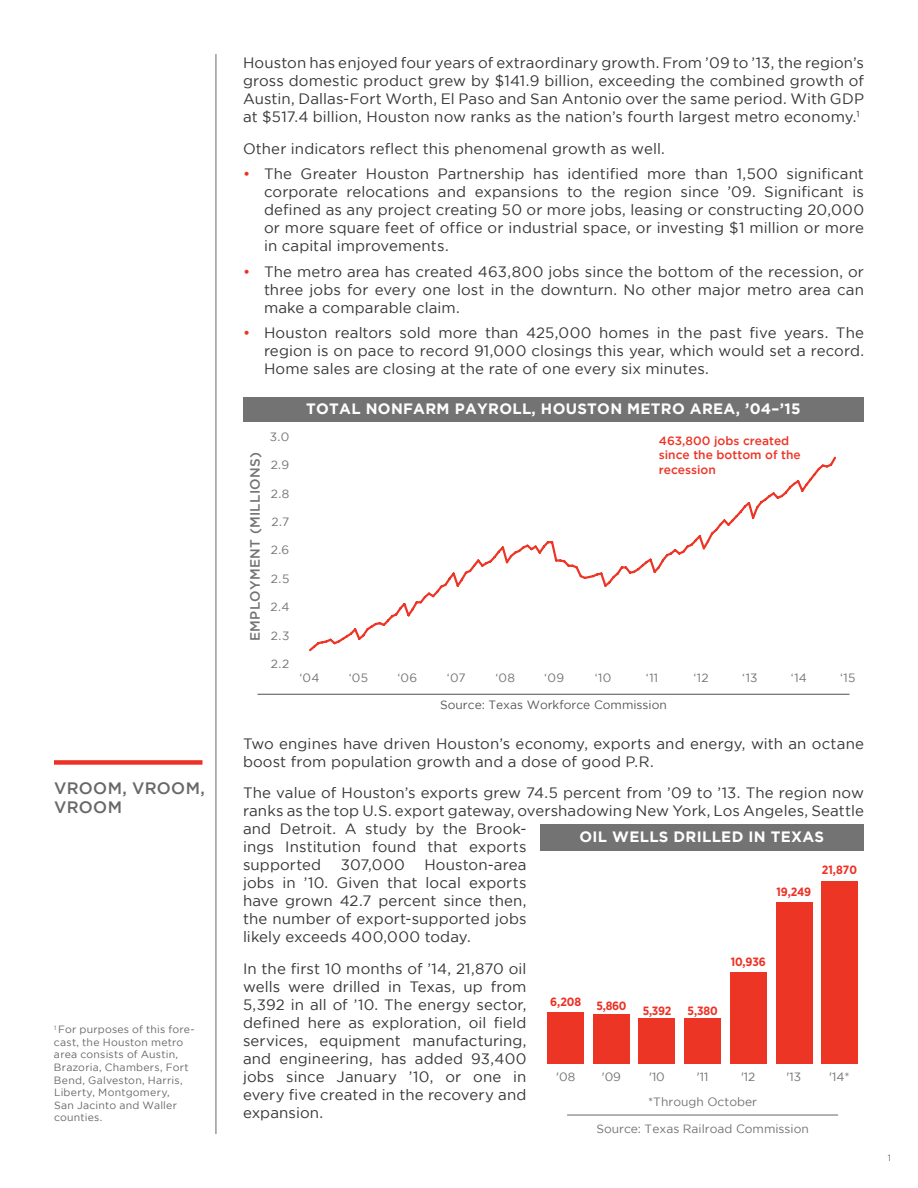
<style>
.page{position:relative;width:918px;height:1188px;background:#fff}
.page>*{position:absolute;margin:0;border:0;box-sizing:border-box;transform-origin:0 0}
.t1{font:500 16.5px/19.5px "Gotham";letter-spacing:.02em;color:#676869}
.t2{font:15px/18px "Gotham";letter-spacing:.005em;color:#363636;text-align:justify}
.t3{font:700 15px "Gotham";letter-spacing:.02em;color:#fff}
.t4{font:500 13.5px "Gotham";letter-spacing:.02em;color:#727372}
.t5{font:12px "Gotham";color:#727372}
.t6{font:500 12px/14.4px "Gotham";color:#ed3526}
.t7{font:700 12px "Gotham Narrow";letter-spacing:-.01em;color:#ee3124}
.t8{font:12px "Gotham";color:#55575a}
.t9{font:10.5px/12.6px "Gotham";letter-spacing:.02em;color:#676869}
.t10{font:9px "Gotham";color:#676869}
.s1{color:#ee3124}
</style>
<div class="page">
<hr style="left:216px;top:54px;width:1px;height:1080px;background:#676869">
<div style="left:54px;top:760px;width:148px;height:5px;background:#ee3124"></div>
<hr style="left:258px;top:694px;width:591px;height:1px;background:#676869">
<svg style="left:309px;top:456px;width:527px;height:196px"></svg>
<div style="left:243px;top:397px;width:621px;height:24px;background:#727372"></div>
<hr style="left:567px;top:1115px;width:271px;height:1px;background:#676869">
<div style="left:540px;top:824px;width:324px;height:27px;background:#727372"></div>
<div style="left:822px;top:881px;width:36px;height:183px;background:#ed3526"></div>
<div style="left:776px;top:903px;width:36px;height:161px;background:#ed3526"></div>
<div style="left:730px;top:972px;width:36px;height:92px;background:#ed3526"></div>
<div style="left:684px;top:1019px;width:37px;height:45px;background:#ed3526"></div>
<div style="left:639px;top:1019px;width:36px;height:45px;background:#ed3526"></div>
<div style="left:593px;top:1015px;width:36px;height:49px;background:#ed3526"></div>
<div style="left:547px;top:1012px;width:36px;height:52px;background:#ed3526"></div>
<p class="t1" style="left:54px;top:778px;width:152px">Vroom, vroom, vroom</p>
<p class="t9" style="left:54px;top:1023px;width:142px"><sup>1</sup> For purposes of this fore&shy;cast, the H ouston metro area consists of Austin,<br>Brazoria, Chambers, Fort<br>Bend, Galveston, Harris,<br>Liberty, M ontgomery,<br>San Jacinto and Waller counties.</p>
<p class="t2" style="left:243px;top:54px;width:623px">H ouston has enjoyed four years of extraordinary growth. From ’09 to ’13, the region’s gross domestic product grew by $141.9 billion, exceeding the combined growth of Austin, Dallas-Fort Worth, El Paso and San Antonio over the same period. With GDP at $517.4 billion, H ouston now ranks as the nation’s fourth largest metro economy.<sup>1</sup></p>
<p class="t2" style="left:243px;top:139px;width:423px">Other indicators reflect this phenomenal growth as well.</p>
<p class="t2" style="left:264px;top:165px;width:602px;text-indent:-21px"><span class="s1">•</span> The Greater Houston Partnership has identified more than 1,500 significant corporate relocations and expansions to the region since ’09. Significant is defined as any project creating 50 or more jobs, leasing or constructing 20,000 or more square feet of office or industrial space, or investing $1 million or more in capital improvements.</p>
<p class="t2" style="left:264px;top:262px;width:602px;text-indent:-21px"><span class="s1">•</span> The metro area has created 463,800 jobs since the bottom of the recession, or three jobs for every one lost in the downturn. N o other major metro area can make a comparable claim.</p>
<p class="t2" style="left:264px;top:324px;width:602px;text-indent:-21px"><span class="s1">•</span> Houston realtors sold more than 425,000 homes in the past five years. The region is on pace to record 91,000 closings this year, which would set a record.<br>Home sales are closing at the rate of one every six minutes.</p>
<p class="t4" style="left:247px;top:641px;width:190px;rotate:-90deg">EMPLOYMENT (MILLIONS)</p>
<p class="t5" style="left:270px;top:430px;width:21px">3.0</p>
<p class="t5" style="left:271px;top:458px;width:20px">2.9</p>
<p class="t5" style="left:271px;top:487px;width:20px">2.8</p>
<p class="t5" style="left:272px;top:515px;width:19px">2.7</p>
<p class="t5" style="left:271px;top:544px;width:20px">2.6</p>
<p class="t5" style="left:271px;top:572px;width:20px">2.5</p>
<p class="t5" style="left:270px;top:600px;width:20px">2.4</p>
<p class="t5" style="left:271px;top:629px;width:20px">2.3</p>
<p class="t5" style="left:271px;top:657px;width:20px">2.2</p>
<p class="t3" style="left:306px;top:400px;width:496px">TOTAL NONFARM PAYROLL, HOUSTON METRO AREA, ’04–’15</p>
<p class="t6" style="left:659px;top:433px;width:144px">463,800 jobs created since the bottom of the recession</p>
<p class="t5" style="left:299px;top:671px;width:22px">‘04</p>
<p class="t5" style="left:349px;top:671px;width:21px">‘05</p>
<p class="t5" style="left:397px;top:671px;width:22px">‘06</p>
<p class="t5" style="left:447px;top:671px;width:20px">‘07</p>
<p class="t5" style="left:495px;top:671px;width:21px">‘08</p>
<p class="t5" style="left:544px;top:671px;width:21px">‘09</p>
<p class="t5" style="left:595px;top:671px;width:18px">‘10</p>
<p class="t5" style="left:646px;top:671px;width:14px">‘11</p>
<p class="t5" style="left:693px;top:671px;width:17px">‘12</p>
<p class="t5" style="left:742px;top:671px;width:17px">‘13</p>
<p class="t5" style="left:791px;top:671px;width:18px">‘14</p>
<p class="t5" style="left:840px;top:671px;width:17px">‘15</p>
<p class="t8" style="left:440px;top:698px;width:228px">Source: Texas Workforce Commission</p>
<p class="t2" style="left:243px;top:734px;width:622px">Two engines have driven H ouston’s economy, exports and energy, with an octane boost from population growth and a dose of good P.R .</p>
<p class="t2" style="left:243px;top:784px;width:623px;text-align:left">The value of H ouston’s exports grew 74.5 percent from ’09 to ’13. The region now ranks as the top U .S. export gateway, overshadowing N ew York, Los Angeles, Seattle and Detroit. A study by the B rook-<br>ings Institution found that exports<br>supported</p>
<p class="t3" style="left:580px;top:828px;width:246px">OIL WELLS DRILLED IN TEXAS</p>
<p class="t2" style="left:341px;top:856px;width:66px">307,000</p>
<p class="t2" style="left:243px;top:856px;width:285px;text-indent:181px">H ouston-area jobs in ’10. Given that local exports have grown 42.7 percent since then, the number of export-supported jobs likely exceeds 400,000 today.</p>
<p class="t2" style="left:243px;top:959px;width:285px">In the first 10 months of ’14, 21,870 oil wells were drilled in Texas, up from 5,392 in all of ’10. The energy sector, defined here as exploration, oil field services, equipment manufacturing, and engineering, has added 93,400 jobs since January ’10, or one in every five created in the recovery and expansion.</p>
<p class="t7" style="left:822px;top:862px;width:37px">21,870</p>
<p class="t7" style="left:777px;top:884px;width:36px">19,249</p>
<p class="t7" style="left:731px;top:954px;width:36px">10,936</p>
<p class="t7" style="left:550px;top:994px;width:33px">6,208</p>
<p class="t7" style="left:596px;top:998px;width:32px">5,860</p>
<p class="t7" style="left:643px;top:1003px;width:30px">5,392</p>
<p class="t7" style="left:688px;top:1003px;width:32px">5,380</p>
<p class="t5" style="left:556px;top:1070px;width:21px">'08</p>
<p class="t5" style="left:602px;top:1070px;width:21px">'09</p>
<p class="t5" style="left:649px;top:1070px;width:17px">'10</p>
<p class="t5" style="left:697px;top:1070px;width:13px">'11</p>
<p class="t5" style="left:741px;top:1070px;width:16px">'12</p>
<p class="t5" style="left:787px;top:1070px;width:16px">'13</p>
<p class="t5" style="left:829px;top:1070px;width:22px">'14*</p>
<p class="t5" style="left:648px;top:1095px;width:110px">*Through October</p>
<p class="t5" style="left:596px;top:1122px;width:214px">Source: Texas Railroad Commission</p>
<p class="t10" style="left:888px;top:1153px;width:5px">1</p>
</div>
